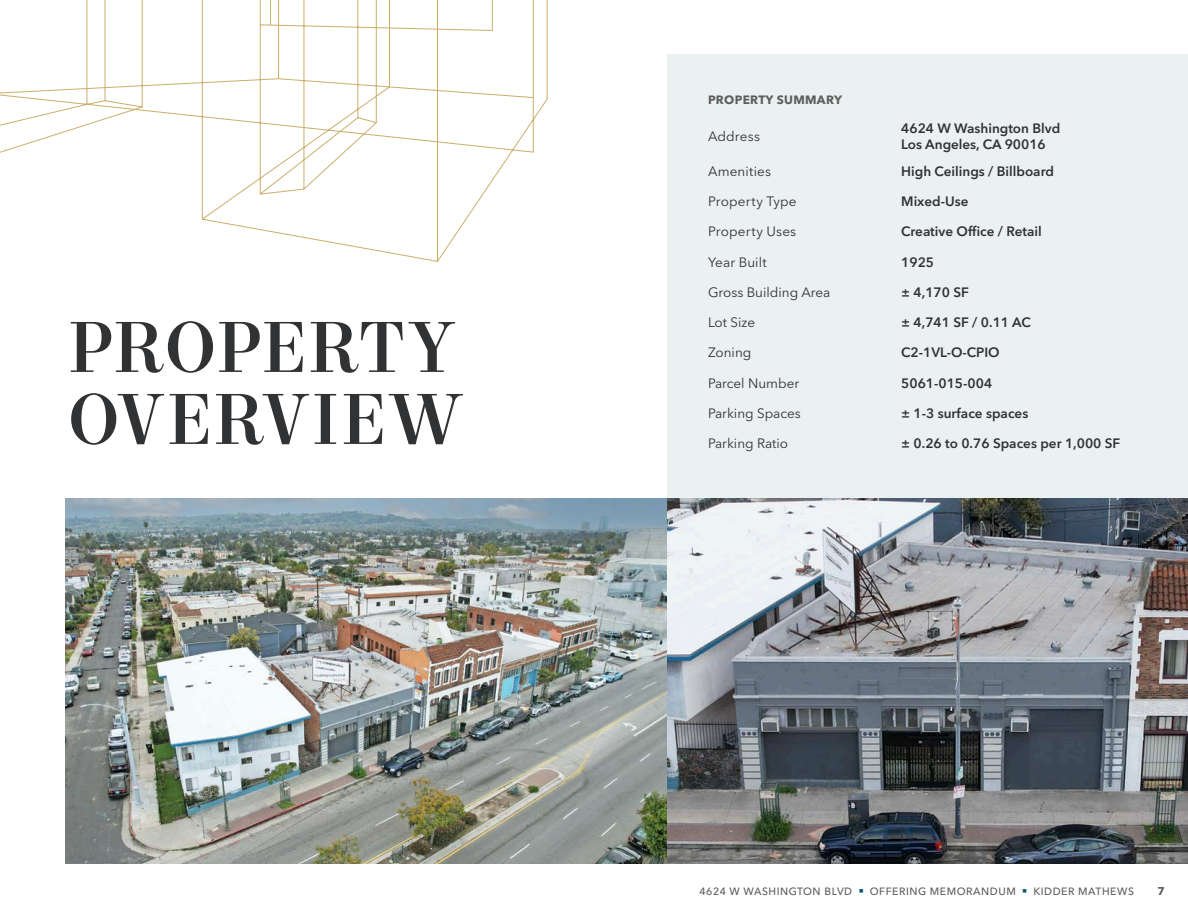
<style>
.page{position:relative;width:1188px;height:918px;background:#fff}
.page>*{position:absolute;margin:0;border:0;box-sizing:border-box;transform-origin:0 0}
.Headline_-_Level_1{font:500 72px/72px "Mort Modern 09";letter-spacing:.01em;color:#313234}
.Comp_Data{font:600 13.5px "Avenir Next LT Pro";color:#313234}
.Comp___-_Midnight_Bl{font:13.5px "Avenir Next LT Pro";color:#313234}
.Table_Title_-_Prop_O{font:700 12px "Avenir Next LT Pro";letter-spacing:.025em;color:#5e5d5d}
.t1{font:700 11.25px "Avenir Next LT Pro";color:#5e5d5d}
.t2{font:500 10.5px "Avenir Next LT Pro";letter-spacing:.05em;color:#5e5d5d}
.s1{color:#00586f}
</style>
<div class="page">
<div style="left:668px;top:54px;width:520px;height:445px;background:#ebf0f1"></div>
<img style="left:66px;top:499px;width:1122px;height:365px">
<svg style="left:0;top:0;width:548px;height:262px"></svg>
<p class="Headline_-_Level_1" style="left:68px;top:315px;width:395px">PROPERTY<br>OVERVIEW</p>
<p class="Table_Title_-_Prop_O" style="left:708px;top:92px;width:136px">PROPERTY SUMMARY</p>
<p class="Comp___-_Midnight_Bl" style="left:708px;top:128px;width:54px">Address</p>
<p class="Comp_Data" style="left:901px;top:120px;width:161px">4624 W Washington Blvd</p>
<p class="Comp_Data" style="left:901px;top:136px;width:146px">Los Angeles, CA 90016</p>
<p class="Comp___-_Midnight_Bl" style="left:708px;top:163px;width:65px">Amenities</p>
<p class="Comp_Data" style="left:901px;top:163px;width:154px">High Ceilings / Billboard</p>
<p class="Comp___-_Midnight_Bl" style="left:708px;top:193px;width:90px">Property Type</p>
<p class="Comp_Data" style="left:901px;top:193px;width:69px">Mixed-Use</p>
<p class="Comp___-_Midnight_Bl" style="left:708px;top:224px;width:90px">Property Uses</p>
<p class="Comp_Data" style="left:901px;top:224px;width:142px">Creative Office / Retail</p>
<p class="Comp___-_Midnight_Bl" style="left:708px;top:254px;width:60px">Year Built</p>
<p class="Comp_Data" style="left:901px;top:254px;width:34px">1925</p>
<p class="Comp___-_Midnight_Bl" style="left:708px;top:284px;width:124px">Gross Building Area</p>
<p class="Comp_Data" style="left:901px;top:284px;width:69px">± 4,170 SF</p>
<p class="Comp___-_Midnight_Bl" style="left:708px;top:314px;width:49px">Lot Size</p>
<p class="Comp_Data" style="left:901px;top:314px;width:131px">± 4,741 SF / 0.11 AC</p>
<p class="Comp___-_Midnight_Bl" style="left:708px;top:345px;width:45px">Zoning</p>
<p class="Comp_Data" style="left:901px;top:345px;width:100px">C2-1VL-O-CPIO</p>
<p class="Comp___-_Midnight_Bl" style="left:708px;top:375px;width:93px">Parcel Number</p>
<p class="Comp_Data" style="left:901px;top:375px;width:92px">5061-015-004</p>
<p class="Comp___-_Midnight_Bl" style="left:708px;top:405px;width:94px">Parking Spaces</p>
<p class="Comp_Data" style="left:901px;top:405px;width:129px">± 1-3 surface spaces</p>
<p class="Comp___-_Midnight_Bl" style="left:708px;top:435px;width:82px">Parking Ratio</p>
<p class="Comp_Data" style="left:901px;top:435px;width:221px">± 0.26 to 0.76 Spaces per 1,000 SF</p>
<p class="t2" style="left:699px;top:885px;width:436px">4624 W WASHINGTON BLVD <span class="s1">■</span> OFFERING MEMORANDUM <span class="s1">■</span> KIDDER MATHEWS</p>
<p class="t1" style="left:1157px;top:884px;width:9px">7</p>
</div>
